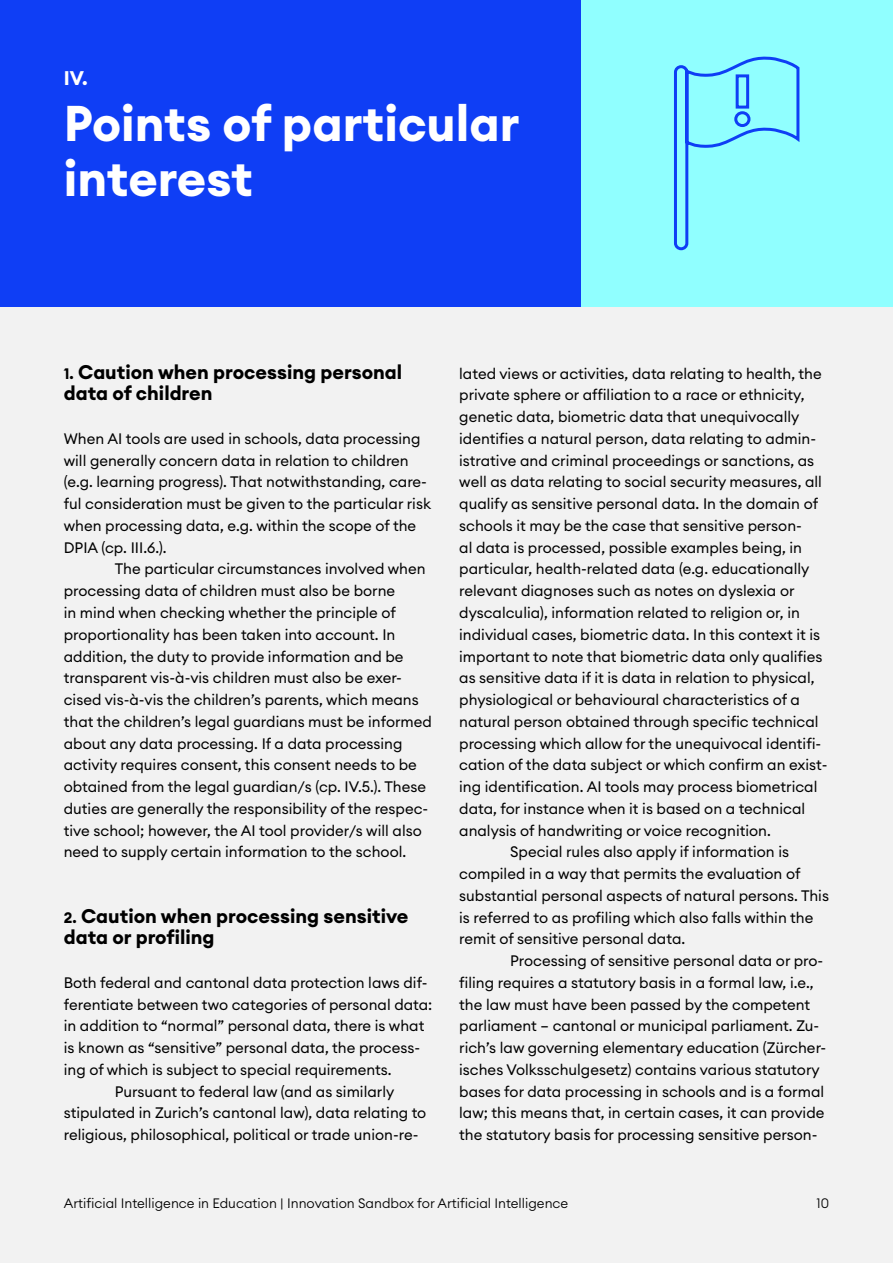
<style>
.page{position:relative;width:893px;height:1263px;background:#fff}
.page>*{position:absolute;margin:0;border:0;box-sizing:border-box;transform-origin:0 0}
.t1{font:700 49.5px/55.5px "Euclid Circular A";color:#fff}
.t2{font:700 19.5px/21.8px "Euclid Circular A";color:#000}
.t3{font:700 19.5px "Euclid Circular A";color:#fff}
.t4{font:15px/21.8px "Euclid Circular A";color:#000}
.t5{font:300 13.5px "Euclid Circular A";color:#000}
.s1{font-size:15px}
</style>
<div class="page">
<div style="left:0;top:307px;width:893px;height:956px;background:#f2f2f2"></div>
<div style="left:580px;top:0;width:313px;height:307px;background:#90ffff"></div>
<div style="left:0;top:0;width:580px;height:307px;background:#0f3ef5"></div>
<svg style="left:674px;top:56px;width:126px;height:195px"></svg>
<div style="left:734px;top:111px;width:16px;height:16px;border:3px solid #0f3ef5;border-radius:50%"></div>
<h2 class="t3" style="left:64px;top:66px;width:26px">IV.</h2>
<h1 class="t1" style="left:64px;top:96px;width:457px">Points of particular interest</h1>
<h2 class="t2" style="left:64px;top:361px;width:340px"><span class="s1">1.</span> Caution when processing personal data of children</h2>
<p class="t4" style="left:64px;top:428px;width:369px">When AI tools are used in schools, data processing will generally concern data in relation to children (e.g. learning progress). That notwithstanding, care&shy;ful consideration must be given to the particular risk when processing data, e.g. within the scope of the DPIA (cp. III.6.).</p>
<p class="t4" style="left:64px;top:558px;width:370px;text-indent:51px">The particular circumstances involved when processing data of children must also be borne<br>in mind when checking whether the principle of proportionality has been taken into account. In addition, the duty to provide information and be transparent vis-à-vis children must also be exer&shy;cised vis-à-vis the children’s parents, which means that the children’s legal guardians must be informed about any data processing. If a data processing activity requires consent, this consent needs to be obtained from the legal guardian/s (cp. IV.5.). These duties are generally the responsibility of the respec&shy;tive school; however, the AI tool provider/s will also need to supply certain information to the school.</p>
<h2 class="t2" style="left:64px;top:905px;width:346px"><span class="s1">2.</span> Caution when processing sensitive data or profiling</h2>
<p class="t4" style="left:64px;top:971px;width:365px">Both federal and cantonal data protection laws dif-</p>
<p class="t4" style="left:64px;top:993px;width:370px">ferentiate between two categories of personal data:</p>
<p class="t4" style="left:64px;top:1015px;width:362px">in addition to “normal” personal data, there is what</p>
<p class="t4" style="left:64px;top:1037px;width:358px">is known as “sensitive” personal data, the process-</p>
<p class="t4" style="left:64px;top:1058px;width:329px">ing of which is subject to special requirements.</p>
<p class="t4" style="left:115px;top:1080px;width:281px">Pursuant to federal law (and as similarly</p>
<p class="t4" style="left:64px;top:1102px;width:364px">stipulated in Zurich’s cantonal law), data relating to</p>
<p class="t4" style="left:64px;top:1124px;width:356px">religious, philosophical, political or trade union-re-</p>
<p class="t4" style="left:459px;top:362px;width:364px">lated views or activities, data relating to health, the</p>
<p class="t4" style="left:459px;top:384px;width:347px">private sphere or affiliation to a race or ethnicity,</p>
<p class="t4" style="left:459px;top:406px;width:342px">genetic data, biometric data that unequivocally</p>
<p class="t4" style="left:459px;top:428px;width:358px">identifies a natural person, data relating to admin-</p>
<p class="t4" style="left:459px;top:449px;width:357px">istrative and criminal proceedings or sanctions, as</p>
<p class="t4" style="left:459px;top:471px;width:364px">well as data relating to social security measures, all</p>
<p class="t4" style="left:459px;top:493px;width:360px">qualify as sensitive personal data. In the domain of</p>
<p class="t4" style="left:459px;top:515px;width:344px">schools it may be the case that sensitive person-</p>
<p class="t4" style="left:459px;top:536px;width:344px">al data is processed, possible examples being, in</p>
<p class="t4" style="left:459px;top:558px;width:352px">particular, health-related data (e.g. educationally</p>
<p class="t4" style="left:459px;top:580px;width:337px">relevant diagnoses such as notes on dyslexia or</p>
<p class="t4" style="left:459px;top:602px;width:342px">dyscalculia), information related to religion or, in</p>
<p class="t4" style="left:459px;top:623px;width:362px">individual cases, biometric data. In this context it is</p>
<p class="t4" style="left:459px;top:645px;width:365px">important to note that biometric data only qualifies</p>
<p class="t4" style="left:459px;top:667px;width:357px">as sensitive data if it is data in relation to physical,</p>
<p class="t4" style="left:459px;top:689px;width:342px">physiological or behavioural characteristics of a</p>
<p class="t4" style="left:459px;top:710px;width:361px">natural person obtained through specific technical</p>
<p class="t4" style="left:459px;top:732px;width:364px">processing which allow for the unequivocal identifi-</p>
<p class="t4" style="left:459px;top:754px;width:370px">cation of the data subject or which confirm an exist-</p>
<p class="t4" style="left:459px;top:776px;width:360px">ing identification. AI tools may process biometrical</p>
<p class="t4" style="left:459px;top:797px;width:347px">data, for instance when it is based on a technical</p>
<p class="t4" style="left:459px;top:819px;width:313px">analysis of handwriting or voice recognition.</p>
<p class="t4" style="left:510px;top:841px;width:280px">Special rules also apply if information is</p>
<p class="t4" style="left:459px;top:863px;width:343px">compiled in a way that permits the evaluation of</p>
<p class="t4" style="left:459px;top:884px;width:371px">substantial personal aspects of natural persons. This</p>
<p class="t4" style="left:459px;top:906px;width:356px">is referred to as profiling which also falls within the</p>
<p class="t4" style="left:459px;top:928px;width:227px">remit of sensitive personal data.</p>
<p class="t4" style="left:510px;top:950px;width:315px">Processing of sensitive personal data or pro-</p>
<p class="t4" style="left:459px;top:971px;width:356px">filing requires a statutory basis in a formal law, i.e.,</p>
<p class="t4" style="left:459px;top:993px;width:352px">the law must have been passed by the competent</p>
<p class="t4" style="left:459px;top:1015px;width:362px">parliament – cantonal or municipal parliament. Zu-</p>
<p class="t4" style="left:459px;top:1037px;width:369px">rich’s law governing elementary education (Zürcher-</p>
<p class="t4" style="left:459px;top:1058px;width:362px">isches Volksschulgesetz) contains various statutory</p>
<p class="t4" style="left:459px;top:1080px;width:366px">bases for data processing in schools and is a formal</p>
<p class="t4" style="left:459px;top:1102px;width:367px">law; this means that, in certain cases, it can provide</p>
<p class="t4" style="left:459px;top:1124px;width:360px">the statutory basis for processing sensitive person-</p>
<p class="t5" style="left:64px;top:1194px;width:506px">Artificial Intelligence in Education | Innovation Sandbox for Artificial Intelligence</p>
<p class="t5" style="left:817px;top:1194px;width:14px">10</p>
</div>
